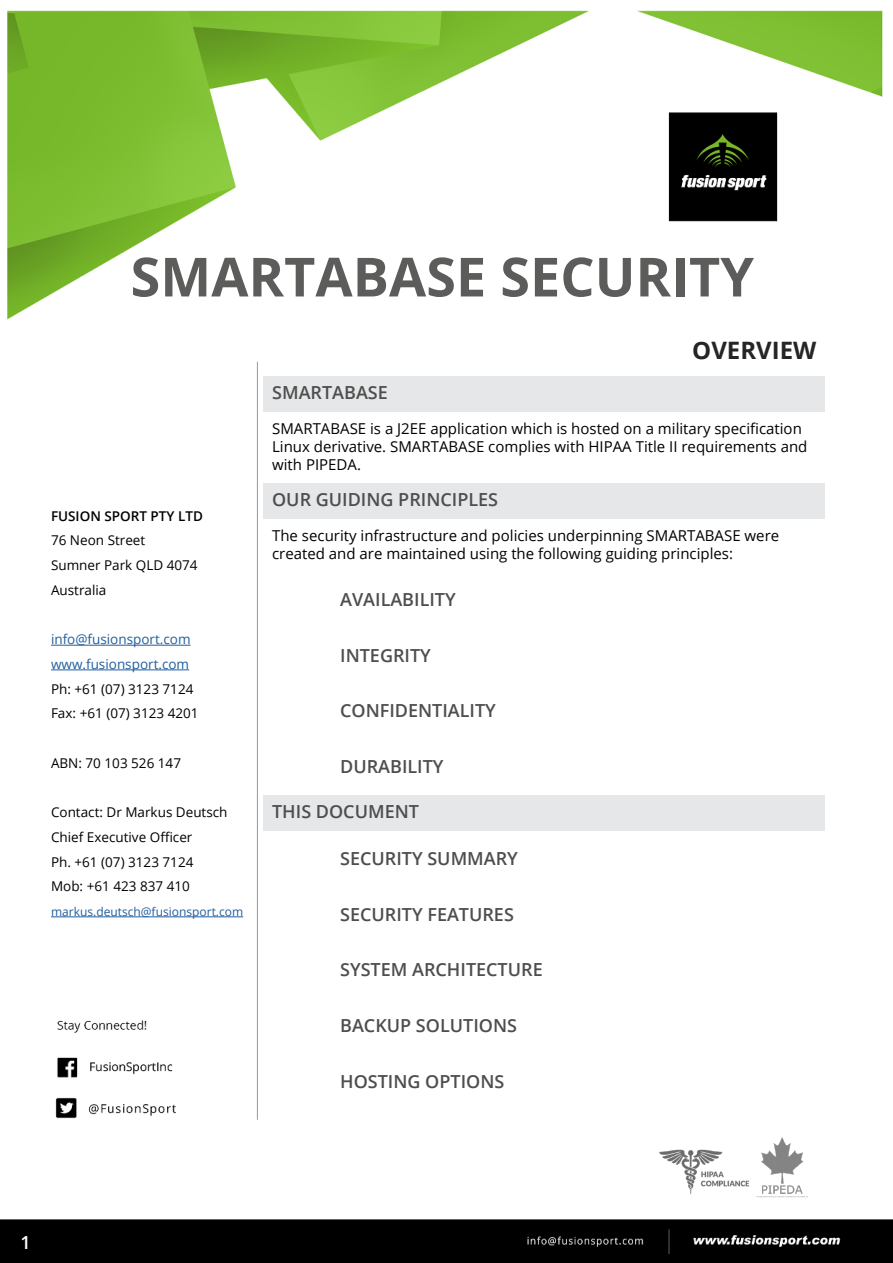
<style>
.page{position:relative;width:893px;height:1263px;background:#fff}
.page>*{position:absolute;margin:0;border:0;box-sizing:border-box;transform-origin:0 0}
.t1{font:700 54px "Open Sans";color:#343433}
.t2{font:700 24px "Open Sans";color:#252525}
.t3{font:600 18px "Open Sans";color:#4f4e4e}
.t4{font:600 18px "Open Sans";color:#fff}
.t5{font:15px/18px "Open Sans";color:#000}
.t6{font:13.5px/24.8px "Open Sans";color:#000}
.t7{font:13.5px/24.8px "Open Sans";color:#215e9e}
.t8{font:600 13.5px "Open Sans";color:#000}
.t9{font:12px "Open Sans";color:#215e9e}
</style>
<div class="page">
<img style="left:0;top:10px;width:893px;height:1253px">
<hr style="left:51px;top:645px;width:140px;height:1px;background:#215e9e">
<hr style="left:51px;top:669px;width:138px;height:1px;background:#215e9e">
<hr style="left:51px;top:916px;width:192px;height:1px;background:#215e9e">
<img style="left:646px;top:1132px;width:170px;height:76px">
<div style="left:264px;top:376px;width:561px;height:35px;background:#e6e7e8"></div>
<div style="left:264px;top:484px;width:561px;height:35px;background:#e6e7e8"></div>
<div style="left:264px;top:796px;width:561px;height:35px;background:#e6e7e8"></div>
<h1 class="t1" style="left:131px;top:239px;width:625px">SMARTABASE SECURITY</h1>
<p class="t8" style="left:51px;top:506px;width:153px">FUSION SPORT PTY LTD</p>
<p class="t6" style="left:51px;top:528px;width:148px">76 Neon Street<br>Sumner Park QLD 4074<br>Australia</p>
<p class="t7" style="left:51px;top:626px;width:141px">info@fusionsport.com www.fusionsport.com</p>
<p class="t6" style="left:51px;top:676px;width:149px">Ph: +61 (07) 3123 7124<br>Fax: +61 (07) 3123 4201</p>
<p class="t6" style="left:51px;top:750px;width:132px">ABN: 70 103 526 147</p>
<p class="t6" style="left:51px;top:799px;width:178px">Contact: Dr Markus Deutsch<br>Chief Executive Officer<br>Ph. +61 (07) 3123 7124<br>Mob: +61 423 837 410</p>
<p class="t9" style="left:51px;top:903px;width:194px">markus.deutsch@fusionsport.com</p>
<h2 class="t2" style="left:692px;top:333px;width:126px">OVERVIEW</h2>
<p class="t3" style="left:272px;top:380px;width:117px">SMARTABASE</p>
<p class="t5" style="left:272px;top:419px;width:537px">SMARTABASE is a J2EE application which is hosted on a military specification<br>Linux derivative. SMARTABASE complies with HIPAA Title II requirements and with PIPEDA.</p>
<p class="t3" style="left:272px;top:487px;width:227px">OUR GUIDING PRINCIPLES</p>
<p class="t5" style="left:272px;top:526px;width:509px">The security infrastructure and policies underpinning SMARTABASE were created and are maintained using the following guiding principles:</p>
<p class="t3" style="left:340px;top:587px;width:117px">AVAILABILITY</p>
<p class="t3" style="left:340px;top:643px;width:92px">INTEGRITY</p>
<p class="t3" style="left:340px;top:698px;width:157px">CONFIDENTIALITY</p>
<p class="t3" style="left:340px;top:754px;width:105px">DURABILITY</p>
<p class="t3" style="left:272px;top:799px;width:148px">THIS DOCUMENT</p>
<p class="t3" style="left:340px;top:846px;width:179px">SECURITY SUMMARY</p>
<p class="t3" style="left:340px;top:902px;width:175px">SECURITY FEATURES</p>
<p class="t3" style="left:340px;top:957px;width:204px">SYSTEM ARCHITECTURE</p>
<p class="t3" style="left:340px;top:1013px;width:178px">BACKUP SOLUTIONS</p>
<p class="t3" style="left:340px;top:1069px;width:166px">HOSTING OPTIONS</p>
<p class="t4" style="left:20px;top:1230px;width:12px">1</p>
</div>
